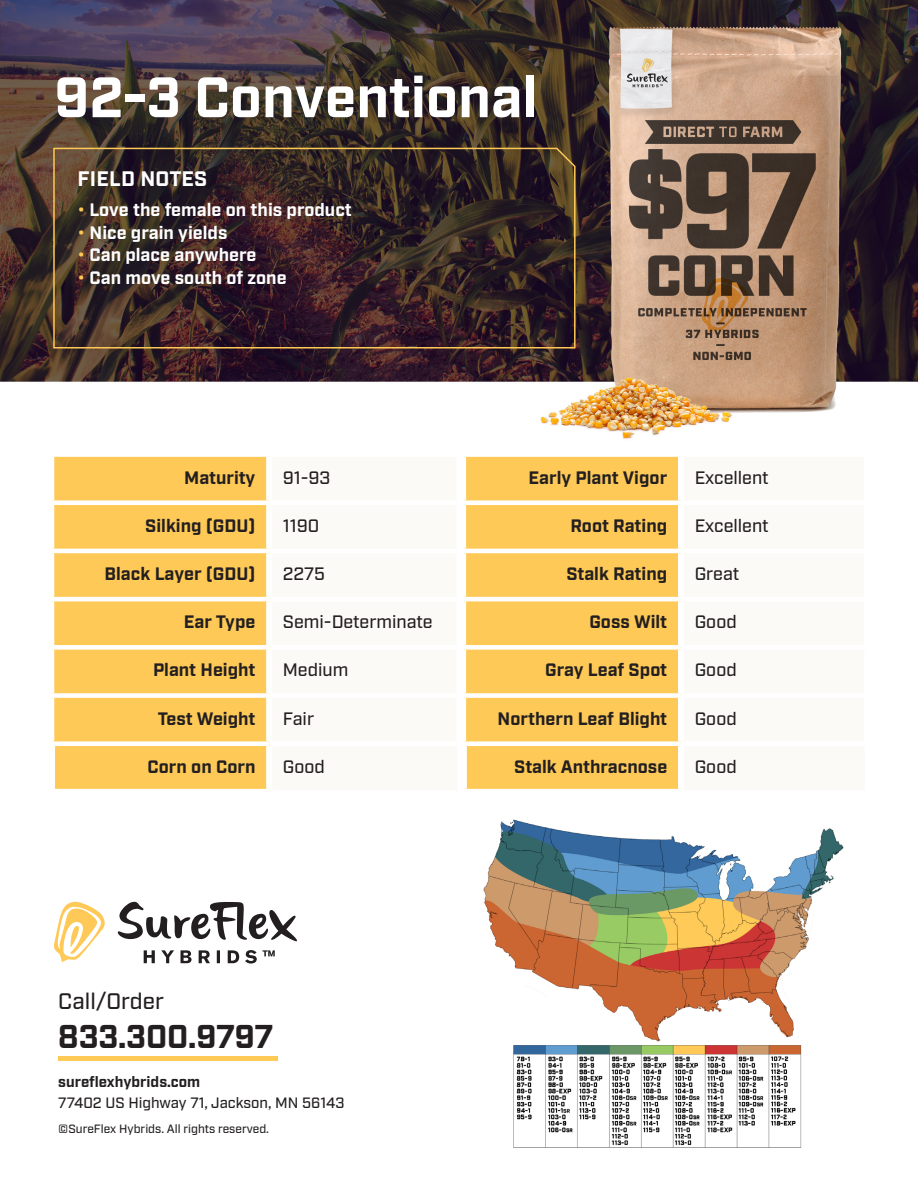
<style>
.page{position:relative;width:918px;height:1188px;background:#fff}
.page>*{position:absolute;margin:0;border:0;box-sizing:border-box;transform-origin:0 0}
.t1{font:700 57px "Industry";color:#fff}
.t2{font:700 33px "Industry";color:#231f20}
.t3{font:500 22.5px "Industry";color:#231f20}
.t4{font:700 21px "Industry";letter-spacing:.01em;color:#fff}
.t5{font:700 18px "Industry";color:#231f20}
.t6{font:500 18px "Industry";color:#231f20}
.t7{font:700 18px "Industry";color:#fff}
.t8{font:500 15px "Industry";color:#231f20}
.t9{font:700 15px "Industry";color:#231f20}
.t10{font:500 12px "Industry";color:#231f20}
.s1{color:#fec957}
</style>
<div class="page">
<img style="left:0;top:0;width:918px;height:439px">
<svg style="left:54px;top:901px;width:51px;height:61px"></svg>
<svg style="left:144px;top:950px;width:131px;height:14px"></svg>
<svg style="left:118px;top:902px;width:179px;height:39px"></svg>
<div style="left:58px;top:1056px;width:220px;height:5px;background:#fec957"></div>
<svg style="left:52px;top:147px;width:524px;height:202px;background:#3b2826"></svg>
<img style="left:483px;top:819px;width:361px;height:329px">
<div style="left:54px;top:457px;width:212px;height:284px;background:#fec957"></div>
<div style="left:52px;top:744px;width:217px;height:48px;background:#fec957"></div>
<div style="left:49px;top:746px;width:6px;height:43px;background:#fff"></div>
<div style="left:266px;top:746px;width:6px;height:43px;background:#fff"></div>
<div style="left:49px;top:789px;width:223px;height:6px;background:#fff"></div>
<div style="left:50px;top:500px;width:219px;height:5px;background:#fff"></div>
<hr style="left:50px;top:549px;width:219px;height:4px;background:#fff">
<hr style="left:50px;top:597px;width:219px;height:4px;background:#fff">
<div style="left:50px;top:645px;width:219px;height:5px;background:#fff"></div>
<div style="left:50px;top:693px;width:219px;height:5px;background:#fff"></div>
<div style="left:50px;top:741px;width:219px;height:5px;background:#fff"></div>
<div style="left:466px;top:457px;width:212px;height:284px;background:#fec957"></div>
<div style="left:464px;top:744px;width:217px;height:48px;background:#fec957"></div>
<div style="left:461px;top:746px;width:6px;height:43px;background:#fff"></div>
<div style="left:678px;top:746px;width:6px;height:43px;background:#fff"></div>
<div style="left:461px;top:789px;width:223px;height:6px;background:#fff"></div>
<div style="left:462px;top:500px;width:219px;height:5px;background:#fff"></div>
<hr style="left:462px;top:549px;width:219px;height:4px;background:#fff">
<hr style="left:462px;top:597px;width:219px;height:4px;background:#fff">
<div style="left:462px;top:645px;width:219px;height:5px;background:#fff"></div>
<div style="left:462px;top:693px;width:219px;height:5px;background:#fff"></div>
<div style="left:462px;top:741px;width:219px;height:5px;background:#fff"></div>
<p class="t1" style="left:54px;top:63px;width:485px">92-3 Conventional</p>
<p class="t4" style="left:78px;top:166px;width:131px">FIELD NOTES</p>
<p class="t7" style="left:77px;top:199px;width:276px"><span class="s1">•</span> Love the female on this product</p>
<p class="t7" style="left:77px;top:222px;width:152px"><span class="s1">•</span> Nice grain yields</p>
<p class="t7" style="left:77px;top:244px;width:180px"><span class="s1">•</span> Can place anywhere</p>
<p class="t7" style="left:77px;top:267px;width:211px"><span class="s1">•</span> Can move south of zone</p>
<p class="t5" style="left:184px;top:467px;width:73px">Maturity</p>
<p class="t6" style="left:283px;top:467px;width:49px">91-93</p>
<p class="t5" style="left:145px;top:515px;width:112px">Silking (GDU)</p>
<p class="t6" style="left:283px;top:515px;width:38px">1190</p>
<p class="t5" style="left:105px;top:563px;width:152px">Black Layer (GDU)</p>
<p class="t6" style="left:283px;top:563px;width:44px">2275</p>
<p class="t5" style="left:184px;top:611px;width:73px">Ear Type</p>
<p class="t6" style="left:283px;top:611px;width:151px">Semi-Determinate</p>
<p class="t5" style="left:153px;top:659px;width:104px">Plant Height</p>
<p class="t6" style="left:283px;top:659px;width:67px">Medium</p>
<p class="t5" style="left:158px;top:708px;width:99px">Test Weight</p>
<p class="t6" style="left:283px;top:708px;width:33px">Fair</p>
<p class="t5" style="left:148px;top:756px;width:109px">Corn on Corn</p>
<p class="t6" style="left:283px;top:756px;width:44px">Good</p>
<p class="t5" style="left:529px;top:467px;width:140px">Early Plant Vigor</p>
<p class="t6" style="left:695px;top:467px;width:75px">Excellent</p>
<p class="t5" style="left:571px;top:515px;width:98px">Root Rating</p>
<p class="t6" style="left:695px;top:515px;width:75px">Excellent</p>
<p class="t5" style="left:566px;top:563px;width:102px">Stalk Rating</p>
<p class="t6" style="left:695px;top:563px;width:46px">Great</p>
<p class="t5" style="left:589px;top:611px;width:79px">Goss Wilt</p>
<p class="t6" style="left:695px;top:611px;width:44px">Good</p>
<p class="t5" style="left:545px;top:659px;width:124px">Gray Leaf Spot</p>
<p class="t6" style="left:695px;top:659px;width:44px">Good</p>
<p class="t5" style="left:498px;top:708px;width:171px">Northern Leaf Blight</p>
<p class="t6" style="left:695px;top:708px;width:44px">Good</p>
<p class="t5" style="left:514px;top:756px;width:154px">Stalk Anthracnose</p>
<p class="t6" style="left:695px;top:756px;width:44px">Good</p>
<p class="t3" style="left:58px;top:987px;width:107px">Call/Order</p>
<h2 class="t2" style="left:58px;top:1017px;width:217px">833.300.9797</h2>
<p class="t9" style="left:58px;top:1073px;width:143px">sureflexhybrids.com</p>
<p class="t8" style="left:58px;top:1094px;width:288px">77402 US Highway 71, Jackson, MN 56143</p>
<p class="t10" style="left:58px;top:1122px;width:212px">©SureFlex Hybrids. All rights reserved.</p>
</div>
